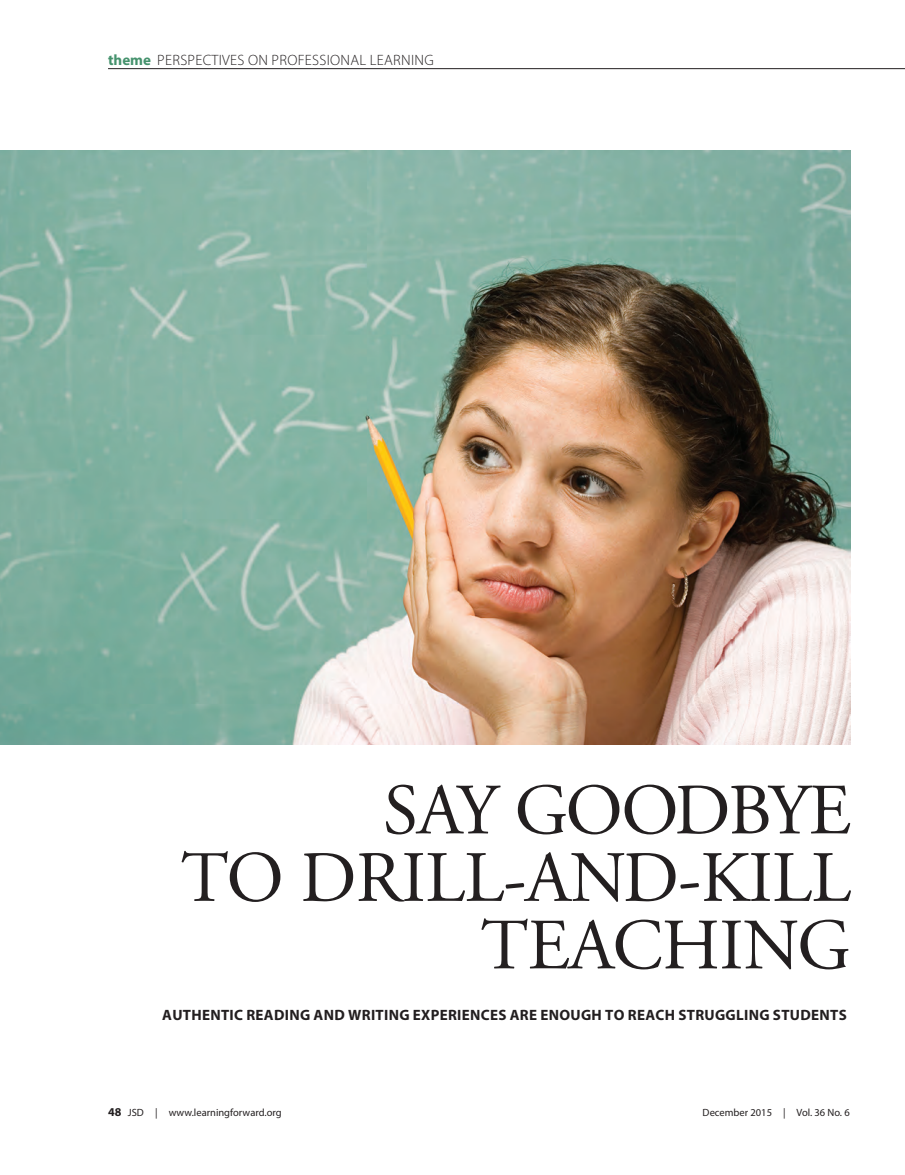
<style>
.page{position:relative;width:905px;height:1175px;background:#fff}
.page>*{position:absolute;margin:0;border:0;box-sizing:border-box;transform-origin:0 0}
.body{font:72px/67.5px "Adobe Garamond Pro";letter-spacing:-.01em;color:#231f20;text-align:right}
.body-2{font:700 15px "Myriad Pro";letter-spacing:.02em;color:#231f20}
.toppers{font:300 15px "Myriad Pro";letter-spacing:.02em;color:#231f20}
.t1{font:10.5px "Myriad Pro";color:#231f20}
.s1{font-weight:700;color:#45926d}
.s2{font-weight:700;font-size:12px}
</style>
<div class="page">
<hr style="left:108px;top:68px;width:796px;height:1px;background:#231f20">
<img style="left:0;top:150px;width:850px;height:594px">
<p class="toppers" style="left:108px;top:51px;width:327px"><span class="s1">theme</span> PERSPECTIVES ON PROFESSIONAL LEARNING</p>
<p class="body" style="left:181px;top:779px;width:671px">SAY GOODBYE<br>TO DRILL-AND-KILL<br>TEACHING</p>
<p class="body-2" style="left:162px;top:1005px;width:686px">AUTHENTIC READING AND WRITING EXPERIENCES ARE ENOUGH TO REACH STRUGGLING STUDENTS</p>
<p class="t1" style="left:108px;top:1106px;width:175px"><span class="s2">48</span> JSD | www.learningforward.org</p>
<p class="t1" style="left:702px;top:1106px;width:149px">December 2015 | Vol. 36 No. 6</p>
</div>
